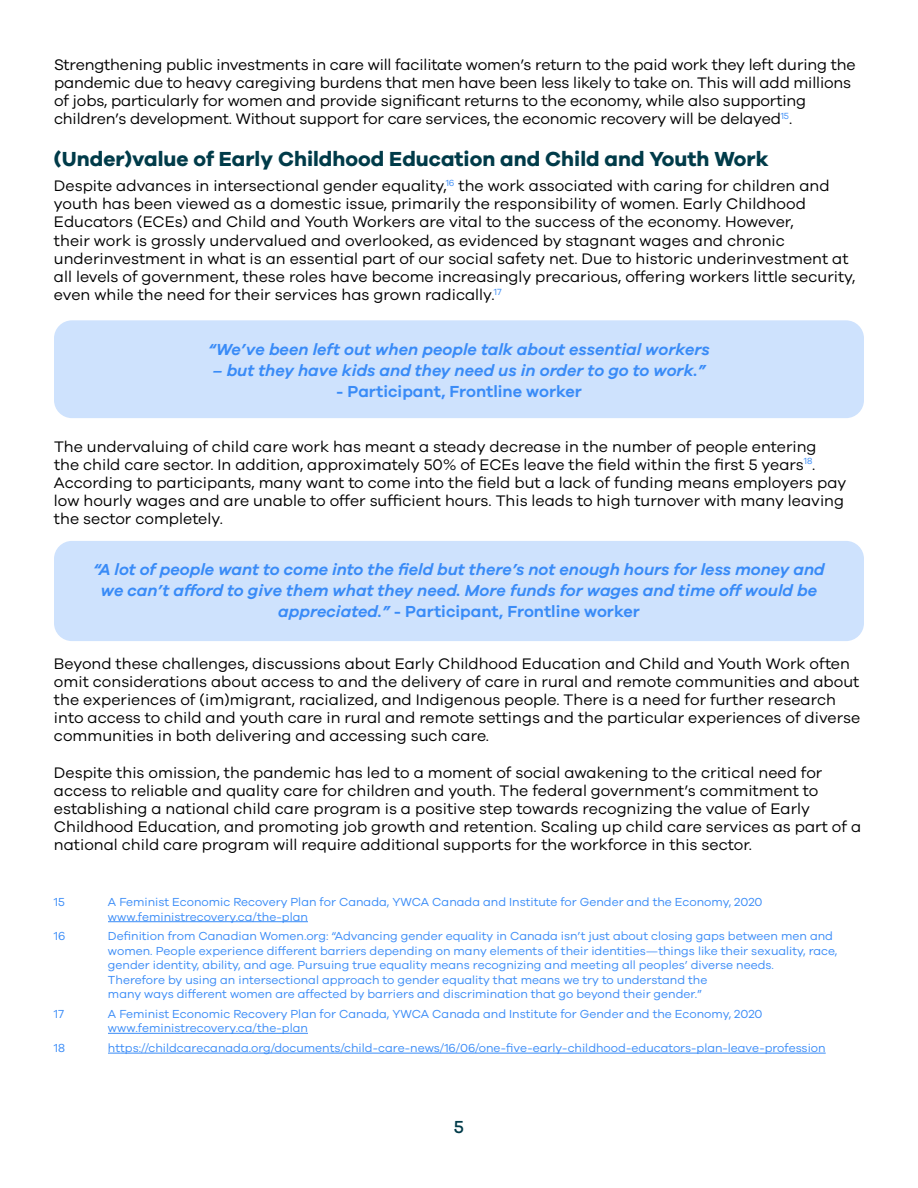
<style>
.page{position:relative;width:918px;height:1188px;background:#fff}
.page>*{position:absolute;margin:0;border:0;box-sizing:border-box;transform-origin:0 0}
.t1{font:700 21px "Galano Grotesque";color:#003b49}
.t2{font:500 18px "Galano Grotesque";color:#003b49}
.t3{font:italic 600 16.5px/21px "Galano Grotesque";color:#398bf7;text-align:center}
.t4{font:600 16.5px "Galano Grotesque";color:#398bf7}
.t5{font:15.75px/18.1px "Galano Grotesque";color:#000}
.t6{font:12px/14.4px "Galano Grotesque";color:#398bf7}
.s1{font-style:normal}
</style>
<div class="page">
<hr style="left:108px;top:921px;width:200px;height:1px;background:#398bf7">
<hr style="left:108px;top:1033px;width:200px;height:1px;background:#398bf7">
<hr style="left:108px;top:1053px;width:718px;height:1px;background:#398bf7">
<div style="left:54px;top:320px;width:810px;height:98px;background:#cee2fd;border-radius:18px"></div>
<div style="left:54px;top:541px;width:810px;height:100px;background:#cee2fd;border-radius:18px"></div>
<p class="t5" style="left:54px;top:55px;width:803px">Strengthening public investments in care will facilitate women’s return to the paid work they left during the pandemic due to heavy caregiving burdens that men have been less likely to take on. This will add millions of jobs, particularly for women and provide significant returns to the economy, while also supporting children’s development. Without support for care services, the economic recovery will be delayed<sup>15</sup>.</p>
<h1 class="t1" style="left:54px;top:146px;width:716px">(Under)value of Early Childhood Education and Child and Youth Work</h1>
<p class="t5" style="left:54px;top:176px;width:803px">Despite advances in intersectional gender equality,<sup>16</sup> the work associated with caring for children and youth has been viewed as a domestic issue, primarily the responsibility of women. Early Childhood Educators (ECEs) and Child and Youth Workers are vital to the success of the economy. However,<br>their work is grossly undervalued and overlooked, as evidenced by stagnant wages and chronic underinvestment in what is an essential part of our social safety net. Due to historic underinvestment at all levels of government, these roles have become increasingly precarious, offering workers little security, even while the need for their services has grown radically.<sup>17</sup></p>
<p class="t3" style="left:208px;top:339px;width:503px">“We’ve been left out when people talk about essential workers</p>
<p class="t3" style="left:213px;top:360px;width:494px">– but they have kids and they need us in order to go to work.”</p>
<p class="t4" style="left:336px;top:382px;width:247px">- Participant, Frontline worker</p>
<p class="t5" style="left:54px;top:437px;width:794px">The undervaluing of child care work has meant a steady decrease in the number of people entering<br>the child care sector. In addition, approximately 50% of ECEs leave the field within the first 5 years<sup>18</sup>.<br>According to participants, many want to come into the field but a lack of funding means employers pay low hourly wages and are unable to offer sufficient hours. This leads to high turnover with many leaving the sector completely.</p>
<p class="t3" style="left:93px;top:559px;width:733px">“A lot of people want to come into the field but there’s not enough hours for less money and we can’t afford to give them what they need. More funds for wages and time off would be appreciated.” <span class="s1">- Participant, Frontline worker</span></p>
<p class="t5" style="left:54px;top:654px;width:808px">Beyond these challenges, discussions about Early Childhood Education and Child and Youth Work often omit considerations about access to and the delivery of care in rural and remote communities and about the experiences of (im)migrant, racialized, and Indigenous people. There is a need for further research into access to child and youth care in rural and remote settings and the particular experiences of diverse communities in both delivering and accessing such care.</p>
<p class="t5" style="left:54px;top:763px;width:809px">Despite this omission, the pandemic has led to a moment of social awakening to the critical need for access to reliable and quality care for children and youth. The federal government’s commitment to establishing a national child care program is a positive step towards recognizing the value of Early Childhood Education, and promoting job growth and retention. Scaling up child care services as part of a national child care program will require additional supports for the workforce in this sector.</p>
<p class="t6" style="left:54px;top:895px;width:13px">15</p>
<p class="t6" style="left:108px;top:895px;width:656px">A Feminist Economic Recovery Plan for Canada, YWCA Canada and Institute for Gender and the Economy, 2020 www.feministrecovery.ca/the-plan</p>
<p class="t6" style="left:54px;top:929px;width:13px">16</p>
<p class="t6" style="left:108px;top:929px;width:731px">Definition from Canadian Women.org: “Advancing gender equality in Canada isn’t just about closing gaps between men and women. People experience different barriers depending on many elements of their identities—things like their sexuality, race, gender identity, ability, and age. Pursuing true equality means recognizing and meeting all peoples’ diverse needs.<br>Therefore by using an intersectional approach to gender equality that means we try to understand the<br>many ways different women are affected by barriers and discrimination that go beyond their gender.”</p>
<p class="t6" style="left:54px;top:1006px;width:12px">17</p>
<p class="t6" style="left:108px;top:1006px;width:656px">A Feminist Economic Recovery Plan for Canada, YWCA Canada and Institute for Gender and the Economy, 2020 www.feministrecovery.ca/the-plan</p>
<p class="t6" style="left:54px;top:1040px;width:13px">18</p>
<p class="t6" style="left:108px;top:1040px;width:719px">https://childcarecanada.org/documents/child-care-news/16/06/one-five-early-childhood-educators-plan-leave-profession</p>
<p class="t2" style="left:454px;top:1116px;width:12px">5</p>
</div>
